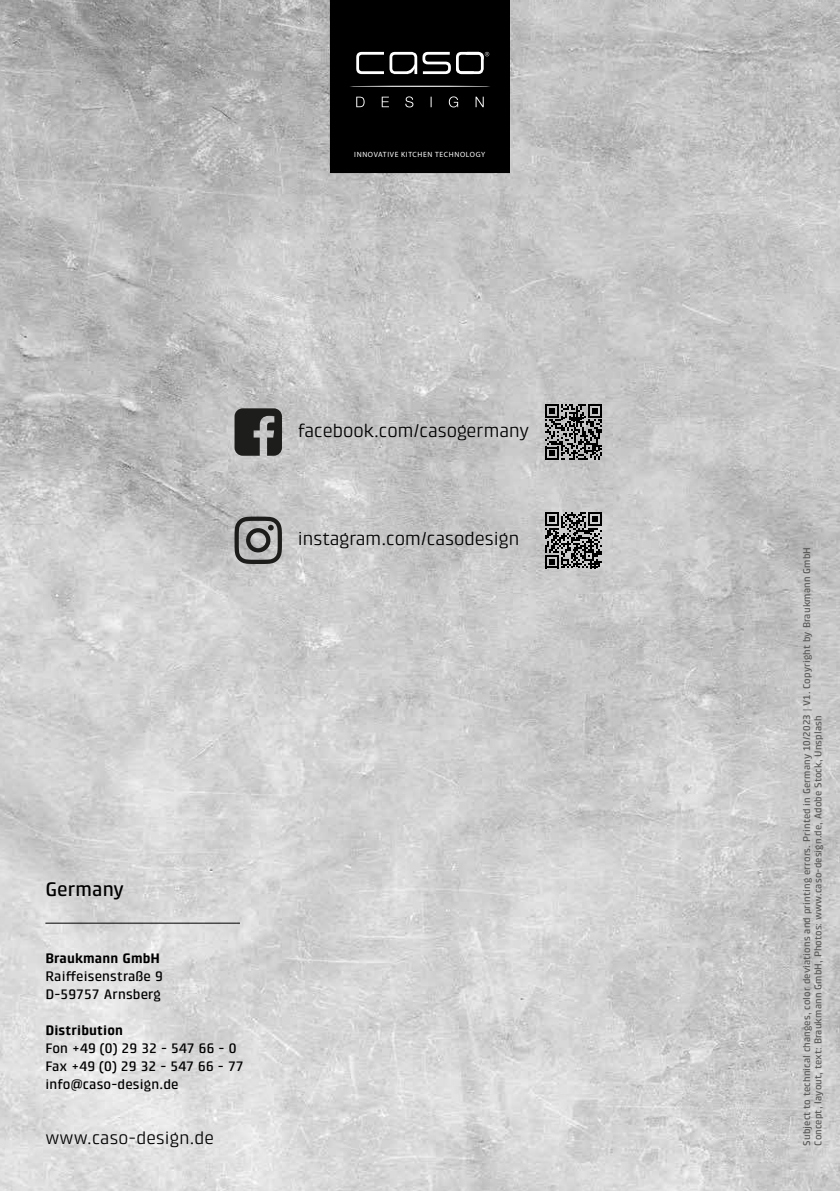
<style>
.page{position:relative;width:840px;height:1191px;background:#fff}
.page>*{position:absolute;margin:0;border:0;box-sizing:border-box;transform-origin:0 0}
.t1{font:500 20px "Klint Pro";color:#000}
.t2{font:19px "Klint Pro";color:#000}
.t3{font:18px "Klint Pro";letter-spacing:.01em;color:#000}
.t4{font:500 14px/18px "Klint Pro";letter-spacing:.01em;color:#000}
.t5{font:700 14px "Klint Pro";letter-spacing:.01em;color:#000}
.t6{font:500 10px/11.4px "Klint Pro";letter-spacing:.01em;color:#575756}
.t7{font:7.6px "Myriad Pro";letter-spacing:.085em;color:#fff}
</style>
<div class="page">
<img style="left:0;top:0;width:839px;height:1191px">
<hr style="left:45px;top:922px;width:195px;height:1px;background:#000">
<hr style="left:349px;top:86px;width:141px;height:1px;background:#fff;border-radius:50%">
<svg style="left:356px;top:52px;width:133px;height:22px"></svg>
<svg style="left:356px;top:96px;width:127px;height:11px"></svg>
<svg style="left:545px;top:404px;width:56px;height:56px;background:#606060"></svg>
<svg style="left:545px;top:512px;width:56px;height:56px;background:#606060"></svg>
<svg style="left:234px;top:408px;width:48px;height:48px;background:#434442"></svg>
<svg style="left:234px;top:516px;width:48px;height:48px;background:#7d7e7d"></svg>
<p class="t7" style="left:354px;top:150px;width:132px">INNOVATIVE KITCHEN TECHNOLOGY</p>
<h2 class="t2" style="left:297px;top:420px;width:233px">facebook.com/casogermany</h2>
<h2 class="t2" style="left:297px;top:527px;width:223px">instagram.com/casodesign</h2>
<h1 class="t1" style="left:45px;top:877px;width:80px">Germany</h1>
<h3 class="t5" style="left:45px;top:950px;width:116px">Braukmann GmbH</h3>
<h3 class="t4" style="left:45px;top:966px;width:119px">Raiffeisenstraße 9<br>D-59757 Arnsberg</h3>
<h3 class="t5" style="left:45px;top:1022px;width:79px">Distribution</h3>
<h3 class="t4" style="left:45px;top:1039px;width:200px">Fon +49 (0) 29 32 - 547 66 - 0<br>Fax +49 (0) 29 32 - 547 66 - 77 info@caso-design.de</h3>
<h3 class="t3" style="left:45px;top:1127px;width:170px">www.caso-design.de</h3>
<p class="t6" style="left:800px;top:1145px;width:600px;rotate:-90deg">Subject to technical changes, color deviations and printing errors. Printed in Germany 10/2023 | V1. Copyright by Braukmann GmbH<br>Concept, layout, text: Braukmann GmbH, Photos: www.caso-design.de, Adobe Stock, Unsplash</p>
</div>
